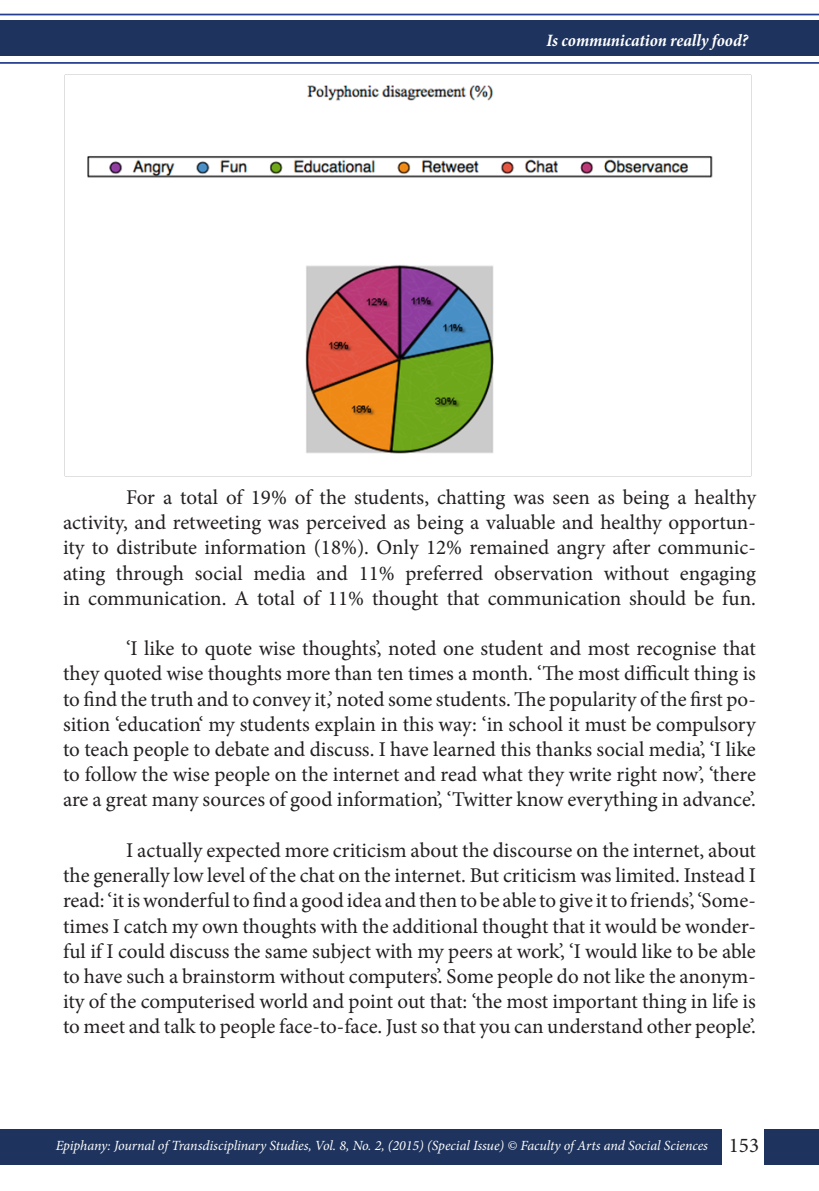
<style>
.page{position:relative;width:819px;height:1191px;background:#fff}
.page>*{position:absolute;margin:0;border:0;box-sizing:border-box;transform-origin:0 0}
.t1{font:21px/25.2px "Minion Pro";color:#231f20;text-align:justify}
.t2{font:italic 700 condensed 17.5px "Minion Pro";letter-spacing:-.005em;color:#fff}
.t3{font:italic 14px "Minion Pro";letter-spacing:-.01em;color:#fff}
</style>
<div class="page">
<div style="left:0;top:21px;width:819px;height:35px;background:#1e335d"></div>
<div style="left:0;top:1128px;width:721px;height:36px;background:#1e335d"></div>
<div style="left:764px;top:1129px;width:55px;height:35px;background:#1e335d"></div>
<hr style="left:0;top:14px;width:819px;height:1px;background:#253f8e">
<hr style="left:0;top:62px;width:819px;height:2px;background:#253f8e">
<img style="left:64px;top:74px;width:687px;height:402px">
<p class="t2" style="left:546px;top:28px;width:203px">Is communication really food?</p>
<p class="t1" style="left:63px;top:485px;width:694px;text-indent:63px">For a total of 19% of the students, chatting was seen as being a healthy activity, and retweeting was perceived as being a valuable and healthy opportun&shy;ity to distribute information (18%). Only 12% remained angry after communic&shy;ating through social media and 11% preferred observation without engaging in communication. A total of 11% thought that communication should be fun.</p>
<p class="t1" style="left:63px;top:636px;width:694px;text-indent:63px">‘I like to quote wise thoughts’, noted one student and most recognise that they quoted wise thoughts more than ten times a month. ‘The most difficult thing is to find the truth and to convey it,’ noted some students. The popularity of the first po&shy;sition ‘education‘ my students explain in this way: ‘in school it must be compulsory to teach people to debate and discuss. I have learned this thanks social media’, ‘I like to follow the wise people on the internet and read what they write right now’, ‘there are a great many sources of good information’, ‘Twitter know everything in advance’.</p>
<p class="t1" style="left:63px;top:837px;width:694px;text-indent:63px">I actually expected more criticism about the discourse on the internet, about the generally low level of the chat on the internet. But criticism was limited. Instead I read: ‘it is wonderful to find a good idea and then to be able to give it to friends’, ‘Some&shy;times I catch my own thoughts with the additional thought that it would be wonder&shy;ful if I could discuss the same subject with my peers at work’, ‘I would like to be able to have such a brainstorm without computers’. Some people do not like the anonym&shy;ity of the computerised world and point out that: ‘the most important thing in life is to meet and talk to people face-to-face. Just so that you can understand other people’.</p>
<p class="t3" style="left:56px;top:1136px;width:653px">Epiphany: Journal of Transdisciplinary Studies, Vol. 8, No. 2, (2015) (Special Issue) © Faculty of Arts and Social Sciences</p>
<p class="t1" style="left:728px;top:1132px;width:32px">153</p>
</div>
